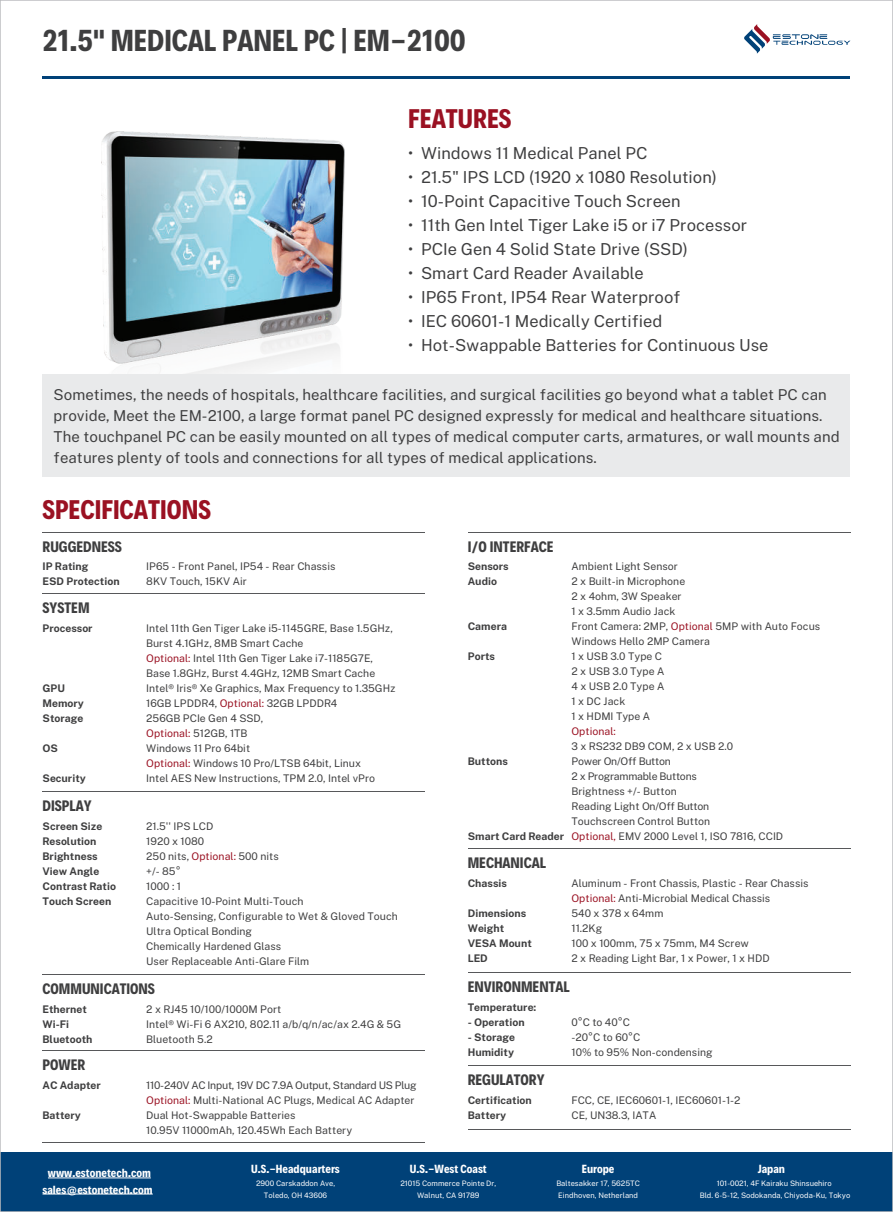
<style>
.page{position:relative;width:893px;height:1212px;background:#fff}
.page>*{position:absolute;margin:0;border:0;box-sizing:border-box;transform-origin:0 0}
.t1{font:700 27px "Decalotype";color:#3e3e3f}
.t2{font:700 24px "Decalotype";color:#9a1122}
.t3{font:16.5px/24px "Public Sans";color:#3e3e3f}
.t4{font:15px/21px "Public Sans";color:#3e3e3f}
.t5{font:700 13.5px "Decalotype";color:#3e3e3f}
.t6{font:10.5px/15px "Public Sans";color:#3e3e3f}
.t7{font:700 10.5px/15px "Public Sans";color:#3e3e3f}
.t8{font:700 10.5px/16px "Decalotype";color:#fff;text-align:center}
.t9{font:10.5px "Public Sans";color:#9a1122}
.t10{font:7.5px/12px "Public Sans";color:#fff;text-align:center}
.s1{color:#9a1122}
</style>
<div class="page">
<img style="left:101px;top:131px;width:243px;height:243px">
<div style="left:0;top:1152px;width:893px;height:60px;background:#004178"></div>
<hr style="left:48px;top:1177px;width:103px;height:1px;background:#fff">
<hr style="left:43px;top:1194px;width:110px;height:1px;background:#fff">
<hr style="left:43px;top:77px;width:807px;height:2px;background:#004178">
<div style="left:43px;top:374px;width:807px;height:102px;background:#e9eaeb"></div>
<hr style="left:43px;top:531px;width:382px;height:1px;background:#57585a">
<hr style="left:43px;top:1050px;width:382px;height:1px;background:#57585a">
<hr style="left:43px;top:1142px;width:382px;height:1px;background:#57585a">
<hr style="left:468px;top:531px;width:382px;height:1px;background:#57585a">
<hr style="left:468px;top:848px;width:382px;height:1px;background:#57585a">
<hr style="left:468px;top:972px;width:382px;height:1px;background:#57585a">
<hr style="left:468px;top:1065px;width:382px;height:1px;background:#57585a">
<hr style="left:468px;top:1129px;width:382px;height:1px;background:#57585a">
<hr style="left:43px;top:593px;width:382px;height:1px;background:#57585a">
<hr style="left:43px;top:791px;width:382px;height:1px;background:#57585a">
<hr style="left:43px;top:974px;width:382px;height:1px;background:#57585a">
<svg style="left:744px;top:24px;width:106px;height:30px"></svg>
<h1 class="t1" style="left:43px;top:28px;width:425px">21.5" MEDICAL PANEL PC | EM-2100</h1>
<h2 class="t2" style="left:408px;top:107px;width:105px">FEATURES</h2>
<p class="t3" style="left:408px;top:141px;width:341px">ï Windows 11 Medical Panel PC<br>ï 21.5" IPS LCD (1920 x 1080 Resolution)<br>ï 10-Point Capacitive Touch Screen<br>ï 11th Gen Intel Tiger Lake i5 or i7 Processor ï PCIe Gen 4 Solid State Drive (SSD)<br>ï Smart Card Reader Available<br>ï IP65 Front, IP54 Rear Waterproof</p>
<h3 class="t3" style="left:408px;top:308px;width:362px">• IEC 60601-1 Medically Certified<br>ï Hot-Swappable Batteries for Continuous Use</h3>
<p class="t4" style="left:54px;top:384px;width:787px">Sometimes, the needs of hospitals, healthcare facilities, and surgical facilities go beyond what a tablet PC can provide, Meet the EM-2100, a large format panel PC designed expressly for medical and healthcare situations.<br>The touchpanel PC can be easily mounted on all types of medical computer carts, armatures, or wall mounts and features plenty of tools and connections for all types of medical applications.</p>
<h2 class="t2" style="left:43px;top:498px;width:170px">SPECIFICATIONS</h2>
<p class="t5" style="left:43px;top:540px;width:81px">RUGGEDNESS</p>
<p class="t7" style="left:43px;top:559px;width:79px">IP Rating<br>ESD Protection</p>
<p class="t6" style="left:146px;top:559px;width:191px">IP65 - Front Panel, IP54 - Rear Chassis<br>8KV Touch, 15KV Air</p>
<p class="t5" style="left:43px;top:602px;width:49px">SYSTEM</p>
<p class="t7" style="left:43px;top:621px;width:52px">Processor</p>
<p class="t5" style="left:468px;top:540px;width:87px">I/O INTERFACE</p>
<p class="t7" style="left:468px;top:559px;width:43px">Sensors<br>Audio</p>
<p class="t7" style="left:468px;top:619px;width:41px">Camera</p>
<p class="t7" style="left:468px;top:649px;width:29px">Ports</p>
<p class="t6" style="left:571px;top:559px;width:250px">Ambient Light Sensor<br>2 x Built-in Microphone<br>2 x 4ohm, 3W Speaker<br>1 x 3.5mm Audio Jack<br>Front Camera: 2MP, <span class="s1">Optional</span> 5MP with Auto Focus<br>Windows Hello 2MP Camera<br>1 x USB 3.0 Type C<br>2 x USB 3.0 Type A<br>4 x USB 2.0 Type A<br>1 x DC Jack<br>1 x HDMI Type A</p>
<p class="t9" style="left:571px;top:727px;width:46px">Optional:</p>
<p class="t6" style="left:571px;top:739px;width:213px">3 x RS232 DB9 COM, 2 x USB 2.0<br>Power On/Off Button<br>2 x Programmable Buttons<br>Brightness +/- Button<br>Reading Light On/Off Button<br>Touchscreen Control Button<br><span class="s1">Optional,</span> EMV 2000 Level 1, ISO 7816, CCID</p>
<p class="t6" style="left:146px;top:621px;width:251px">Intel 11th Gen Tiger Lake i5-1145GRE, Base 1.5GHz, Burst 4.1GHz, 8MB Smart Cache<br><span class="s1">Optional:</span> Intel 11th Gen Tiger Lake i7-1185G7E, Base 1.8GHz, Burst 4.4GHz, 12MB Smart Cache Intel® Iris® Xe Graphics, Max Frequency to 1.35GHz 16GB LPDDR4, <span class="s1">Optional:</span> 32GB LPDDR4<br>256GB PCIe Gen 4 SSD,<br><span class="s1">Optional:</span> 512GB, 1TB<br>Windows 11 Pro 64bit<br><span class="s1">Optional:</span> Windows 10 Pro/LTSB 64bit, Linux<br>Intel AES New Instructions, TPM 2.0, Intel vPro</p>
<p class="t7" style="left:43px;top:681px;width:43px">GPU<br>Memory<br>Storage</p>
<p class="t7" style="left:43px;top:741px;width:17px">OS</p>
<p class="t7" style="left:43px;top:771px;width:45px">Security</p>
<p class="t7" style="left:468px;top:754px;width:42px">Buttons</p>
<p class="t5" style="left:43px;top:799px;width:51px">DISPLAY</p>
<p class="t7" style="left:43px;top:819px;width:75px">Screen Size<br>Resolution<br>Brightness<br>View Angle<br>Contrast Ratio<br>Touch Screen</p>
<p class="t6" style="left:146px;top:819px;width:253px">21.5'' IPS LCD<br>1920 x 1080<br>250 nits, <span class="s1">Optional:</span> 500 nits<br>+/- 85°<br>1000 : 1<br>Capacitive 10-Point Multi-Touch<br>Auto-Sensing, Configurable to Wet &amp; Gloved Touch<br>Ultra Optical Bonding<br>Chemically Hardened Glass<br>User Replaceable Anti-Glare Film</p>
<p class="t5" style="left:43px;top:982px;width:114px">COMMUNICATIONS</p>
<p class="t7" style="left:43px;top:1002px;width:52px">Ethernet<br>Wi-Fi<br>Bluetooth</p>
<p class="t6" style="left:146px;top:1001px;width:256px">2 x RJ45 10/100/1000M Port<br>Intel® Wi-Fi 6 AX210, 802.11 a/b/q/n/ac/ax 2.4G &amp; 5G<br>Bluetooth 5.2</p>
<p class="t5" style="left:43px;top:1059px;width:44px">POWER</p>
<p class="t7" style="left:43px;top:1078px;width:60px">AC Adapter</p>
<p class="t7" style="left:43px;top:1108px;width:40px">Battery</p>
<p class="t7" style="left:468px;top:829px;width:98px">Smart Card Reader</p>
<p class="t5" style="left:468px;top:857px;width:80px">MECHANICAL</p>
<p class="t7" style="left:468px;top:876px;width:41px">Chassis</p>
<p class="t7" style="left:468px;top:906px;width:66px">Dimensions<br>Weight<br>VESA Mount<br>LED</p>
<p class="t6" style="left:571px;top:876px;width:239px">Aluminum - Front Chassis, Plastic - Rear Chassis<br><span class="s1">Optional:</span> Anti-Microbial Medical Chassis<br>540 x 378 x 64mm<br>11.2Kg<br>100 x 100mm, 75 x 75mm, M4 Screw<br>2 x Reading Light Bar, 1 x Power, 1 x HDD</p>
<p class="t5" style="left:468px;top:980px;width:103px">ENVIRONMENTAL</p>
<p class="t7" style="left:468px;top:999px;width:70px">Temperature:</p>
<p class="t7" style="left:468px;top:1014px;width:58px">- Operation</p>
<p class="t7" style="left:468px;top:1029px;width:49px">- Storage<br>Humidity</p>
<p class="t6" style="left:571px;top:1014px;width:143px">0°C to 40°C<br>-20°C to 60°C<br>10% to 95% Non-condensing</p>
<p class="t5" style="left:468px;top:1074px;width:78px">REGULATORY</p>
<p class="t7" style="left:468px;top:1092px;width:66px">Certification<br>Battery</p>
<p class="t6" style="left:571px;top:1093px;width:171px">FCC, CE, IEC60601-1, IEC60601-1-2<br>CE, UN38.3, IATA</p>
<p class="t6" style="left:146px;top:1078px;width:272px">110-240V AC Input, 19V DC 7.9A Output, Standard US Plug <span class="s1">Optional:</span> Multi-National AC Plugs, Medical AC Adapter Dual Hot-Swappable Batteries<br>10.95V 11000mAh, 120.45Wh Each Battery</p>
<p class="t8" style="left:43px;top:1166px;width:112px">www.estonetech.com sales@estonetech.com</p>
<p class="t8" style="left:251px;top:1162px;width:90px">U.S.-Headquarters</p>
<p class="t10" style="left:256px;top:1178px;width:81px">2900 Carskaddon Ave,<br>Toledo, OH 43606</p>
<p class="t8" style="left:410px;top:1162px;width:78px">U.S.-West Coast</p>
<p class="t10" style="left:400px;top:1178px;width:97px">21015 Commerce Pointe Dr,<br>Walnut, CA 91789</p>
<p class="t8" style="left:582px;top:1162px;width:34px">Europe</p>
<p class="t10" style="left:556px;top:1178px;width:85px;text-align:left">Baltesakker 17, 5625TC<br>Eindhoven, Netherland</p>
<p class="t8" style="left:758px;top:1162px;width:29px">Japan</p>
<p class="t10" style="left:700px;top:1178px;width:152px">101-0021, 4F Kairaku Shinsuehiro<br>Bld. 6-5-12, Sodokanda, Chiyoda-Ku, Tokyo</p>
</div>
